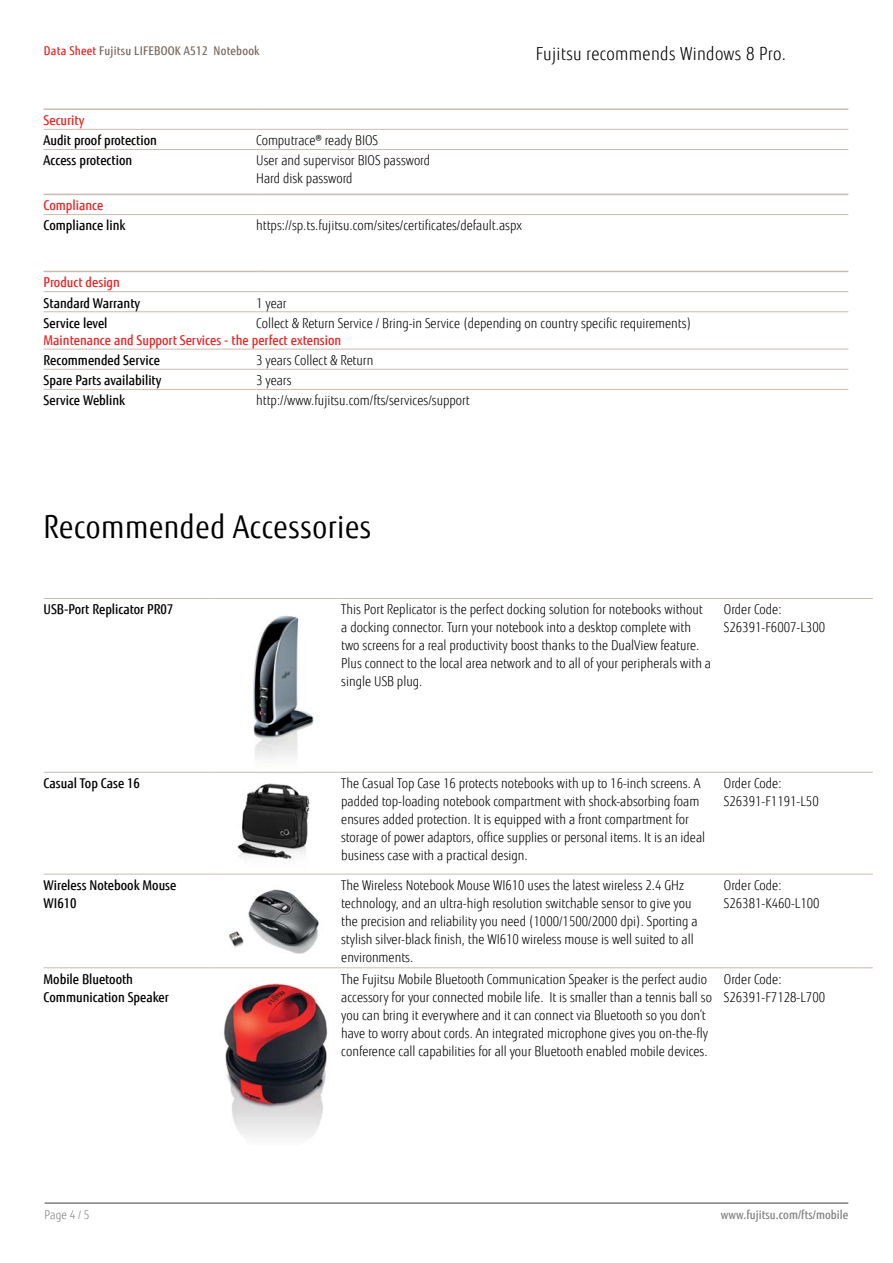
<style>
.page{position:relative;width:893px;height:1263px;background:#fff}
.page>*{position:absolute;margin:0;border:0;box-sizing:border-box;transform-origin:0 0}
.t1{font:31.5px "Fujitsu Sans";letter-spacing:.02em;color:#000;scale:.9 1}
.t2{font:300 18px "Fujitsu Sans";letter-spacing:.02em;color:#000;scale:.9 1}
.t3{font:300 13.5px/18px "Fujitsu Sans";color:#000;scale:.9 1}
.t4{font:500 13.5px/18px "Fujitsu Sans";color:#000;scale:.9 1}
.t5{font:500 13.5px "Fujitsu Sans";color:#e92425;scale:.9 1}
.t6{font:500 12px "Fujitsu Sans";letter-spacing:.02em;color:#79695e;scale:.9 1}
.t7{font:500 12px "Fujitsu Sans";letter-spacing:.005em;color:#818280;scale:.9 1}
.t8{font:300 12px "Fujitsu Sans";color:#818280;scale:.9 1}
.s1{color:#e92425}
</style>
<div class="page">
<hr style="left:45px;top:1202px;width:803px;height:2px;background:#818280">
<hr style="left:44px;top:108px;width:212px;height:2px;background:#c9bbb0">
<hr style="left:256px;top:108px;width:592px;height:2px;background:#c9bbb0">
<hr style="left:44px;top:129px;width:212px;height:1px;background:#c9bbb0">
<hr style="left:256px;top:129px;width:592px;height:1px;background:#c9bbb0">
<hr style="left:44px;top:149px;width:212px;height:1px;background:#c9bbb0">
<hr style="left:256px;top:149px;width:592px;height:1px;background:#c9bbb0">
<hr style="left:44px;top:194px;width:212px;height:1px;background:#c9bbb0">
<hr style="left:256px;top:194px;width:592px;height:1px;background:#c9bbb0">
<hr style="left:44px;top:214px;width:212px;height:1px;background:#c9bbb0">
<hr style="left:256px;top:214px;width:592px;height:1px;background:#c9bbb0">
<hr style="left:44px;top:271px;width:212px;height:1px;background:#c9bbb0">
<hr style="left:256px;top:271px;width:592px;height:1px;background:#c9bbb0">
<hr style="left:44px;top:291px;width:212px;height:1px;background:#c9bbb0">
<hr style="left:256px;top:291px;width:592px;height:1px;background:#c9bbb0">
<hr style="left:44px;top:311px;width:212px;height:1px;background:#c9bbb0">
<hr style="left:256px;top:311px;width:592px;height:1px;background:#c9bbb0">
<hr style="left:44px;top:349px;width:212px;height:1px;background:#c9bbb0">
<hr style="left:256px;top:349px;width:592px;height:1px;background:#c9bbb0">
<hr style="left:44px;top:369px;width:212px;height:1px;background:#c9bbb0">
<hr style="left:256px;top:369px;width:592px;height:1px;background:#c9bbb0">
<hr style="left:44px;top:389px;width:212px;height:1px;background:#c9bbb0">
<hr style="left:256px;top:389px;width:592px;height:1px;background:#c9bbb0">
<hr style="left:44px;top:598px;width:170px;height:1px;background:#c9bbb0">
<hr style="left:214px;top:598px;width:127px;height:1px;background:#c9bbb0">
<hr style="left:341px;top:598px;width:383px;height:1px;background:#c9bbb0">
<hr style="left:724px;top:598px;width:149px;height:1px;background:#c9bbb0">
<hr style="left:44px;top:772px;width:170px;height:1px;background:#c9bbb0">
<hr style="left:214px;top:772px;width:127px;height:1px;background:#c9bbb0">
<hr style="left:341px;top:772px;width:383px;height:1px;background:#c9bbb0">
<hr style="left:724px;top:772px;width:149px;height:1px;background:#c9bbb0">
<hr style="left:44px;top:874px;width:170px;height:1px;background:#c9bbb0">
<hr style="left:214px;top:874px;width:127px;height:1px;background:#c9bbb0">
<hr style="left:341px;top:874px;width:383px;height:1px;background:#c9bbb0">
<hr style="left:724px;top:874px;width:149px;height:1px;background:#c9bbb0">
<hr style="left:44px;top:967px;width:170px;height:1px;background:#c9bbb0">
<hr style="left:214px;top:967px;width:127px;height:1px;background:#c9bbb0">
<hr style="left:341px;top:967px;width:383px;height:1px;background:#c9bbb0">
<hr style="left:724px;top:967px;width:149px;height:1px;background:#c9bbb0">
<img style="left:253px;top:615px;width:61px;height:144px">
<img style="left:237px;top:783px;width:73px;height:76px">
<img style="left:229px;top:889px;width:90px;height:65px">
<img style="left:224px;top:983px;width:104px;height:155px">
<p class="t6" style="left:44px;top:43px;width:241px"><span class="s1">Data Sheet</span> Fujitsu LIFEBOOK A512 Notebook</p>
<h2 class="t2" style="left:536px;top:43px;width:279px">Fujitsu recommends Windows 8 Pro.</h2>
<p class="t5" style="left:44px;top:112px;width:47px">Security</p>
<p class="t4" style="left:44px;top:132px;width:127px">Audit proof protection</p>
<p class="t3" style="left:256px;top:132px;width:137px">Computrace® ready BIOS</p>
<p class="t4" style="left:44px;top:152px;width:100px">Access protection</p>
<p class="t3" style="left:256px;top:152px;width:195px">User and supervisor BIOS password<br>Hard disk password</p>
<p class="t5" style="left:44px;top:197px;width:68px">Compliance</p>
<p class="t4" style="left:44px;top:217px;width:93px">Compliance link</p>
<p class="t3" style="left:256px;top:217px;width:297px">https://sp.ts.fujitsu.com/sites/certificates/default.aspx</p>
<p class="t5" style="left:44px;top:274px;width:86px">Product design</p>
<p class="t4" style="left:44px;top:294px;width:109px">Standard Warranty</p>
<p class="t3" style="left:256px;top:294px;width:35px">1 year</p>
<p class="t4" style="left:44px;top:314px;width:73px">Service level</p>
<p class="t3" style="left:256px;top:314px;width:485px">Collect &amp; Return Service / Bring-in Service (depending on country specific requirements)</p>
<p class="t5" style="left:44px;top:332px;width:332px">Maintenance and Support Services - the perfect extension</p>
<p class="t4" style="left:44px;top:351px;width:131px">Recommended Service</p>
<p class="t3" style="left:256px;top:351px;width:132px">3 years Collect &amp; Return</p>
<p class="t4" style="left:44px;top:371px;width:133px">Spare Parts availability</p>
<p class="t3" style="left:256px;top:372px;width:41px">3 years</p>
<p class="t4" style="left:44px;top:392px;width:92px">Service Weblink</p>
<p class="t3" style="left:256px;top:392px;width:239px">http://www.fujitsu.com/fts/services/support</p>
<h1 class="t1" style="left:44px;top:508px;width:365px">Recommended Accessories</h1>
<p class="t4" style="left:44px;top:601px;width:146px">USB-Port Replicator PR07</p>
<p class="t3" style="left:341px;top:601px;width:412px">This Port Replicator is the perfect docking solution for notebooks without a docking connector. Turn your notebook into a desktop complete with two screens for a real productivity boost thanks to the DualView feature.<br>Plus connect to the local area network and to all of your peripherals with a single USB plug.</p>
<p class="t3" style="left:724px;top:601px;width:114px">Order Code:<br>S26391-F6007-L300</p>
<p class="t4" style="left:44px;top:774px;width:109px">Casual Top Case 16</p>
<p class="t3" style="left:341px;top:774px;width:406px">The Casual Top Case 16 protects notebooks with up to 16-inch screens. A padded top-loading notebook compartment with shock-absorbing foam ensures added protection. It is equipped with a front compartment for storage of power adaptors, office supplies or personal items. It is an ideal business case with a practical design.</p>
<p class="t3" style="left:724px;top:774px;width:107px">Order Code:<br>S26391-F1191-L50</p>
<p class="t4" style="left:44px;top:876px;width:149px">Wireless Notebook Mouse<br>WI610</p>
<p class="t3" style="left:341px;top:876px;width:398px">The Wireless Notebook Mouse WI610 uses the latest wireless 2.4 GHz technology, and an ultra-high resolution switchable sensor to give you the precision and reliability you need (1000/1500/2000 dpi). Sporting a stylish silver-black finish, the WI610 wireless mouse is well suited to all environments.</p>
<p class="t3" style="left:724px;top:876px;width:108px">Order Code:<br>S26381-K460-L100</p>
<p class="t4" style="left:44px;top:970px;width:141px">Mobile Bluetooth<br>Communication Speaker</p>
<p class="t3" style="left:341px;top:970px;width:413px">The Fujitsu Mobile Bluetooth Communication Speaker is the perfect audio accessory for your connected mobile life. It is smaller than a tennis ball so you can bring it everywhere and it can connect via Bluetooth so you don’t have to worry about cords. An integrated microphone gives you on-the-fly conference call capabilities for all your Bluetooth enabled mobile devices.</p>
<p class="t3" style="left:724px;top:970px;width:114px">Order Code:<br>S26391-F7128-L700</p>
<p class="t8" style="left:45px;top:1208px;width:51px">Page 4 / 5</p>
<p class="t7" style="left:721px;top:1208px;width:143px">www.fujitsu.com/fts/mobile</p>
</div>
